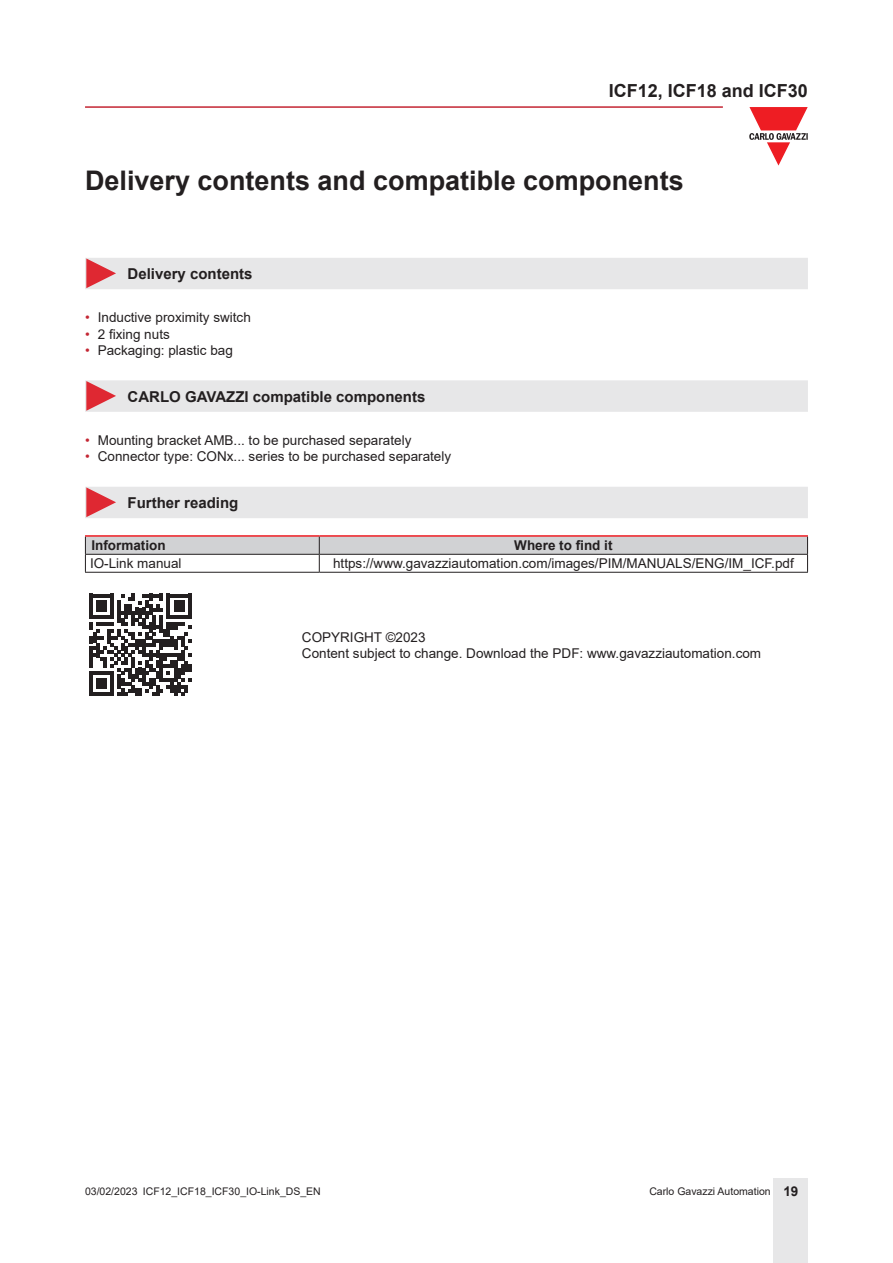
<style>
.page{position:relative;width:893px;height:1263px;background:#fff}
.page>*{position:absolute;margin:0;border:0;box-sizing:border-box;transform-origin:0 0}
.Titolo01{font:700 27px "Arial";color:#231f20}
.t1{font:700 18px "Arial";color:#231f20}
.Titolo03{font:700 15px "Arial";color:#231f20}
.TestoTabellaCen{font:13.5px "Arial";color:#231f20}
.TestoTabellaSx{font:13.5px "Arial";color:#231f20}
.TitoloTabellaCen{font:700 13.5px "Arial";color:#231f20}
.TitoloTabellaSx{font:700 13.5px "Arial";color:#231f20}
.t2{font:10.5px "Arial";color:#231f20}
.s1{color:#c42633}
.s2{font-weight:700;font-size:13.5px}
</style>
<div class="page">
<hr style="left:85px;top:106px;width:638px;height:2px;background:#c42633">
<div style="left:774px;top:1178px;width:34px;height:85px;background:#e7e7e8"></div>
<svg style="left:749px;top:107px;width:59px;height:59px"></svg>
<div style="left:85px;top:258px;width:723px;height:31px;background:#e7e7e8"></div>
<div style="left:85px;top:380px;width:723px;height:32px;background:#e7e7e8"></div>
<div style="left:85px;top:487px;width:723px;height:31px;background:#e7e7e8"></div>
<hr style="left:85px;top:535px;width:234px;height:2px;background:#ee1d23">
<hr style="left:319px;top:535px;width:489px;height:2px;background:#ee1d23">
<svg style="left:85px;top:536px;width:723px;height:36px"></svg>
<hr style="left:85px;top:572px;width:234px;height:1px;background:#231f20">
<hr style="left:319px;top:572px;width:489px;height:1px;background:#231f20">
<svg style="left:89px;top:594px;width:102px;height:102px"></svg>
<h2 class="t1" style="left:609px;top:78px;width:201px">ICF12, ICF18 and ICF30</h2>
<p class="Titolo01" style="left:85px;top:161px;width:600px">Delivery contents and compatible components</p>
<p class="Titolo03" style="left:128px;top:263px;width:127px">Delivery contents</p>
<p class="TestoTabellaCen" style="left:85px;top:308px;width:167px"><span class="s1">•</span> Inductive proximity switch</p>
<p class="TestoTabellaCen" style="left:85px;top:325px;width:86px"><span class="s1">•</span> 2 fixing nuts</p>
<p class="TestoTabellaCen" style="left:85px;top:341px;width:149px"><span class="s1">•</span> Packaging: plastic bag</p>
<p class="Titolo03" style="left:128px;top:386px;width:299px">CARLO GAVAZZI compatible components</p>
<p class="TestoTabellaCen" style="left:85px;top:431px;width:328px"><span class="s1">•</span> Mounting bracket AMB... to be purchased separately</p>
<p class="TestoTabellaCen" style="left:85px;top:447px;width:368px"><span class="s1">•</span> Connector type: CONx... series to be purchased separately</p>
<p class="Titolo03" style="left:128px;top:492px;width:112px">Further reading</p>
<p class="TitoloTabellaSx" style="left:91px;top:536px;width:76px">Information</p>
<p class="TitoloTabellaCen" style="left:514px;top:536px;width:100px">Where to find it</p>
<p class="TestoTabellaSx" style="left:90px;top:554px;width:93px">IO-Link manual</p>
<p class="TestoTabellaCen" style="left:333px;top:554px;width:462px">https://www.gavazziautomation.com/images/PIM/MANUALS/ENG/IM_ICF.pdf</p>
<p class="TestoTabellaSx" style="left:302px;top:628px;width:125px">COPYRIGHT ©2023</p>
<p class="TestoTabellaSx" style="left:302px;top:644px;width:461px">Content subject to change. Download the PDF: www.gavazziautomation.com</p>
<p class="t2" style="left:85px;top:1183px;width:237px">03/02/2023 ICF12_ICF18_ICF30_IO-Link_DS_EN</p>
<p class="t2" style="left:649px;top:1183px;width:151px">Carlo Gavazzi Automation <span class="s2">19</span></p>
</div>
